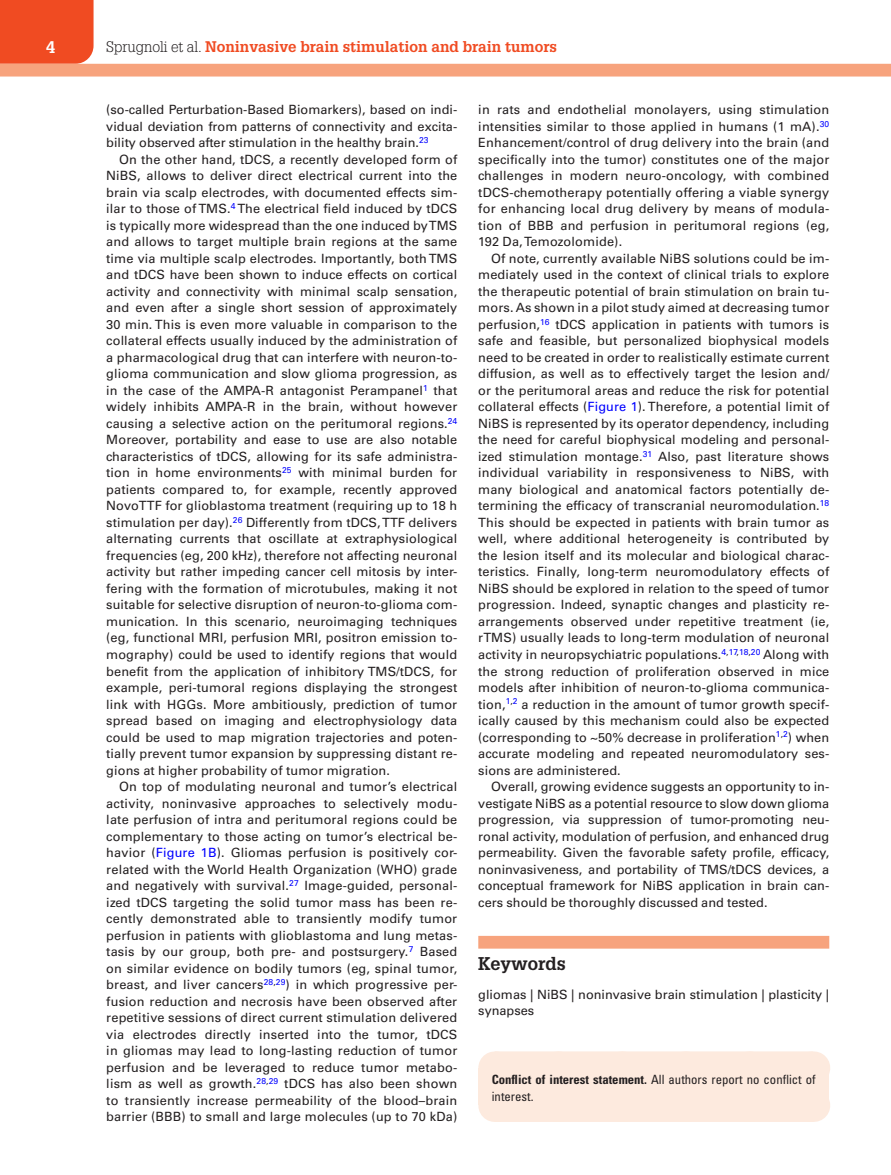
<style>
.page{position:relative;width:891px;height:1175px;background:#fff}
.page>*{position:absolute;margin:0;border:0;box-sizing:border-box;transform-origin:0 0}
.t1{font:700 18px "Glypha LT Std";color:#231f20}
.t2{font:700 16.5px "Glypha LT Std";color:#fff}
.t3{font:700 15px "Glypha LT Std";color:#f04b22}
.t4{font:12.75px/16.5px "Univers LT Std";letter-spacing:.01em;color:#231f20;text-align:justify}
.t5{font:condensed 12.75px/16.5px "Univers LT Std";color:#231f20}
.s1{font-weight:300;color:#231f20}
.s2{color:#00f}
.s3{font-weight:700}
</style>
<div class="page">
<div style="left:0;top:0;width:94px;height:64px;background:#f04b22"></div>
<div style="left:0;top:64px;width:891px;height:12px;background:#f7a37d"></div>
<div style="left:478px;top:935px;width:351px;height:13px;background:#f7a37d"></div>
<div style="left:478px;top:1067px;width:351px;height:37px;background:#fdeade"></div>
<div style="left:495px;top:1051px;width:318px;height:33px;background:#fdeade"></div>
<hr style="left:813px;top:1051px;width:1px;height:33px;background:#fdeade">
<div style="left:495px;top:1088px;width:318px;height:33px;background:#fdeade"></div>
<svg style="left:562px;top:1051px;width:219px;height:1px"></svg>
<hr style="left:813px;top:1088px;width:1px;height:33px;background:#fdeade">
<p class="t2" style="left:46px;top:37px;width:11px">4</p>
<p class="t3" style="left:106px;top:37px;width:452px"><span class="s1">Sprugnoli et al.</span> Noninvasive brain stimulation and brain tumors</p>
<p class="t4" style="left:106px;top:102px;width:353px">(so-called Perturbation-Based Biomarkers), based on indi&shy;vidual deviation from patterns of connectivity and excita&shy;bility observed after stimulation in the healthy brain.<sup>23</sup></p>
<p class="t4" style="left:106px;top:151px;width:353px;text-indent:13px">On the other hand, tDCS, a recently developed form of NiBS, allows to deliver direct electrical current into the brain via scalp electrodes, with documented effects sim&shy;ilar to those of TMS.<sup>4</sup> The electrical field induced by tDCS is typically more widespread than the one induced by TMS and allows to target multiple brain regions at the same time via multiple scalp electrodes. Importantly, both TMS and tDCS have been shown to induce effects on cortical activity and connectivity with minimal scalp sensation, and even after a single short session of approximately 30 min. This is even more valuable in comparison to the collateral effects usually induced by the administration of a pharmacological drug that can interfere with neuron-to&shy;glioma communication and slow glioma progression, as in the case of the AMPA-R antagonist Perampanel<sup>1</sup> that widely inhibits AMPA-R in the brain, without however causing a selective action on the peritumoral regions.<sup>24<br></sup>Moreover, portability and ease to use are also notable characteristics of tDCS, allowing for its safe administra&shy;tion in home environments<sup>25</sup> with minimal burden for patients compared to, for example, recently approved NovoTTF for glioblastoma treatment (requiring up to 18 h stimulation per day).<sup>26</sup> Differently from tDCS, TTF delivers alternating currents that oscillate at extraphysiological frequencies (eg, 200 kHz), therefore not affecting neuronal activity but rather impeding cancer cell mitosis by inter&shy;fering with the formation of microtubules, making it not suitable for selective disruption of neuron-to-glioma com&shy;munication. In this scenario, neuroimaging techniques (eg, functional MRI, perfusion MRI, positron emission to&shy;mography) could be used to identify regions that would benefit from the application of inhibitory TMS/tDCS, for example, peri-tumoral regions displaying the strongest link with HGGs. More ambitiously, prediction of tumor spread based on imaging and electrophysiology data could be used to map migration trajectories and poten&shy;tially prevent tumor expansion by suppressing distant re&shy;gions at higher probability of tumor migration.</p>
<p class="t4" style="left:106px;top:778px;width:353px;text-indent:13px">On top of modulating neuronal and tumor’s electrical activity, noninvasive approaches to selectively modu&shy;late perfusion of intra and peritumoral regions could be complementary to those acting on tumor’s electrical be&shy;havior (<span class="s2">Figure 1B</span>). Gliomas perfusion is positively cor&shy;related with the World Health Organization (WHO) grade and negatively with survival.<sup>27</sup> Image-guided, personal&shy;ized tDCS targeting the solid tumor mass has been re&shy;cently demonstrated able to transiently modify tumor perfusion in patients with glioblastoma and lung metas&shy;tasis by our group, both pre- and postsurgery.<sup>7</sup> Based on similar evidence on bodily tumors (eg, spinal tumor, breast, and liver cancers<sup>28</sup><sup>,</sup><sup>29</sup>) in which progressive per&shy;fusion reduction and necrosis have been observed after repetitive sessions of direct current stimulation delivered via electrodes directly inserted into the tumor, tDCS in gliomas may lead to long-lasting reduction of tumor perfusion and be leveraged to reduce tumor metabo&shy;lism as well as growth.<sup>28</sup><sup>,</sup><sup>29</sup> tDCS has also been shown to transiently increase permeability of the blood–brain barrier (BBB) to small and large molecules (up to 70 kDa)</p>
<p class="t4" style="left:478px;top:102px;width:353px">in rats and endothelial monolayers, using stimulation intensities similar to those applied in humans (1 mA).<sup>30<br></sup>Enhancement/control of drug delivery into the brain (and specifically into the tumor) constitutes one of the major challenges in modern neuro-oncology, with combined tDCS-chemotherapy potentially offering a viable synergy for enhancing local drug delivery by means of modula&shy;tion of BBB and perfusion in peritumoral regions (eg, 192 Da, Temozolomide).</p>
<p class="t4" style="left:478px;top:250px;width:353px;text-indent:13px">Of note, currently available NiBS solutions could be im&shy;mediately used in the context of clinical trials to explore the therapeutic potential of brain stimulation on brain tu&shy;mors. As shown in a pilot study aimed at decreasing tumor perfusion,<sup>16</sup> tDCS application in patients with tumors is safe and feasible, but personalized biophysical models need to be created in order to realistically estimate current diffusion, as well as to effectively target the lesion and/ or the peritumoral areas and reduce the risk for potential collateral effects (<span class="s2">Figure 1</span>). Therefore, a potential limit of NiBS is represented by its operator dependency, including the need for careful biophysical modeling and personal&shy;ized stimulation montage.<sup>31</sup> Also, past literature shows individual variability in responsiveness to NiBS, with many biological and anatomical factors potentially de&shy;termining the efficacy of transcranial neuromodulation.<sup>18<br></sup>This should be expected in patients with brain tumor as well, where additional heterogeneity is contributed by the lesion itself and its molecular and biological charac&shy;teristics. Finally, long-term neuromodulatory effects of NiBS should be explored in relation to the speed of tumor progression. Indeed, synaptic changes and plasticity re&shy;arrangements observed under repetitive treatment (ie, rTMS) usually leads to long-term modulation of neuronal activity in neuropsychiatric populations.<sup>4</sup><sup>,</sup><sup>17</sup><sup>,</sup><sup>18</sup><sup>,</sup><sup>20</sup> Along with the strong reduction of proliferation observed in mice models after inhibition of neuron-to-glioma communica&shy;tion,<sup>1</sup><sup>,</sup><sup>2</sup> a reduction in the amount of tumor growth specif&shy;ically caused by this mechanism could also be expected (corresponding to ~50% decrease in proliferation<sup>1</sup><sup>,</sup><sup>2</sup>) when accurate modeling and repeated neuromodulatory ses&shy;sions are administered.</p>
<p class="t4" style="left:478px;top:778px;width:353px;text-indent:13px">Overall, growing evidence suggests an opportunity to in&shy;vestigate NiBS as a potential resource to slow down glioma progression, via suppression of tumor-promoting neu&shy;ronal activity, modulation of perfusion, and enhanced drug permeability. Given the favorable safety profile, efficacy, noninvasiveness, and portability of TMS/tDCS devices, a conceptual framework for NiBS application in brain can&shy;cers should be thoroughly discussed and tested.</p>
<h1 class="t1" style="left:478px;top:952px;width:89px">Keywords</h1>
<p class="t4" style="left:478px;top:986px;width:353px">gliomas | NiBS | noninvasive brain stimulation | plasticity | synapses</p>
<p class="t5" style="left:492px;top:1071px;width:326px"><span class="s3">Conflict of interest statement.</span> All authors report no conflict of interest.</p>
</div>
